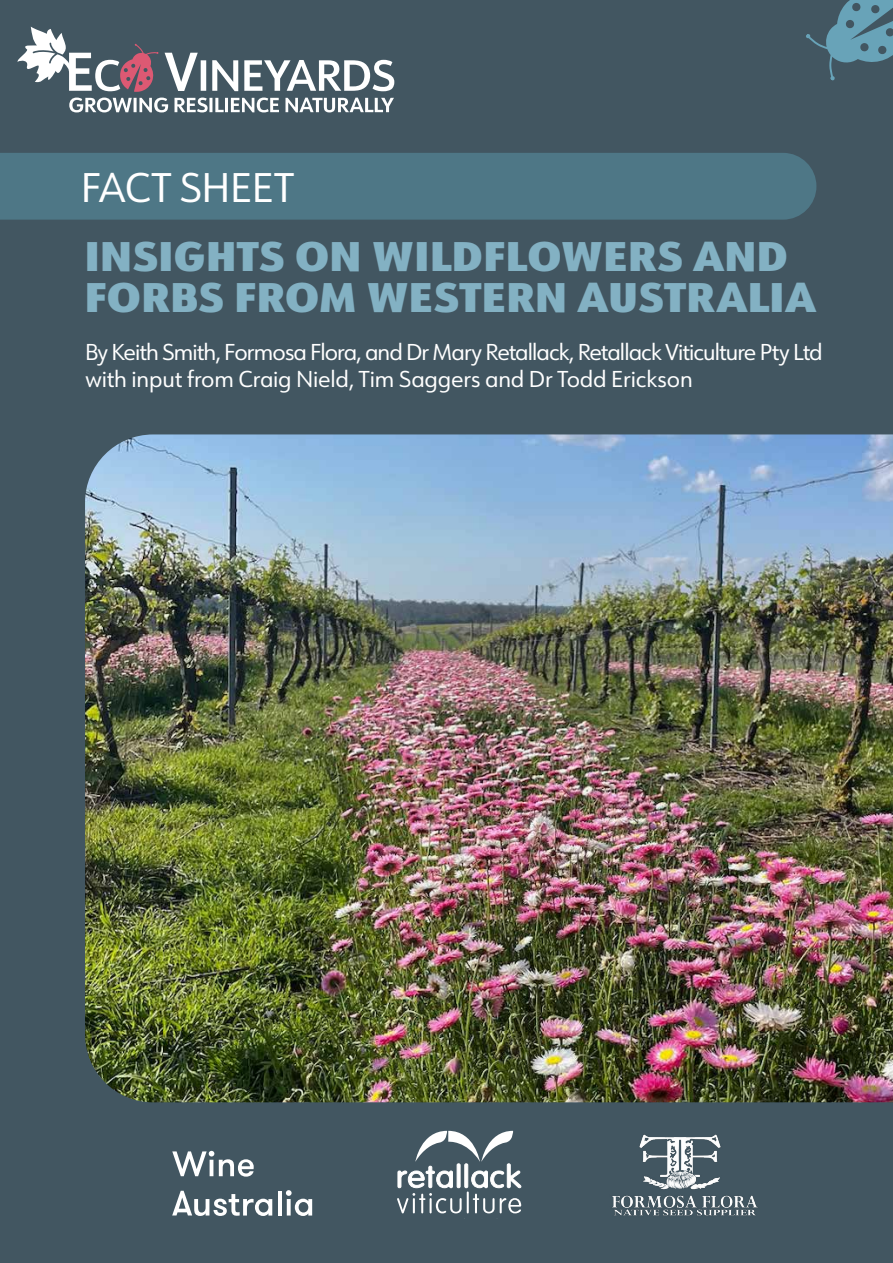
<style>
.page{position:relative;width:893px;height:1263px;background:#425661}
.page>*{position:absolute;margin:0;border:0;box-sizing:border-box;transform-origin:0 0}
.t1{font:40.5px/40.5px "URW Form Poster";letter-spacing:.03em;color:#83b1c3}
.Heading_1{font:40.5px "URW Form";letter-spacing:-.01em;color:#fff}
.t2{font:22.5px/27px "URW Form";letter-spacing:-.04em;color:#fff}
</style>
<div class="page">
<svg style="left:69px;top:98px;width:325px;height:14px"></svg>
<svg style="left:17px;top:27px;width:377px;height:65px"></svg>
<img style="left:85px;top:434px;width:808px;height:668px">
<svg style="left:397px;top:1131px;width:124px;height:82px"></svg>
<svg style="left:172px;top:1151px;width:82px;height:25px"></svg>
<svg style="left:172px;top:1191px;width:100px;height:25px"></svg>
<hr style="left:278px;top:1191px;width:3px;height:24px;background:#fff">
<svg style="left:286px;top:1190px;width:26px;height:26px"></svg>
<div style="left:0;top:153px;width:816px;height:67px;background:#4e7786"></div>
<svg style="left:806px;top:0;width:87px;height:81px;background:#527787"></svg>
<img style="left:600px;top:1130px;width:163px;height:88px">
<p class="Heading_1" style="left:81px;top:160px;width:214px">FACT SHEET</p>
<p class="t1" style="left:85px;top:234px;width:732px">INSIGHTS ON WILDFLOWERS AND<br>FORBS FROM WESTERN AUSTRALIA</p>
<p class="t2" style="left:85px;top:338px;width:739px">By Keith Smith, Formosa Flora, and Dr Mary Retallack, Retallack Viticulture Pty Ltd with input from Craig Nield, Tim Saggers and Dr Todd Erickson</p>
</div>
